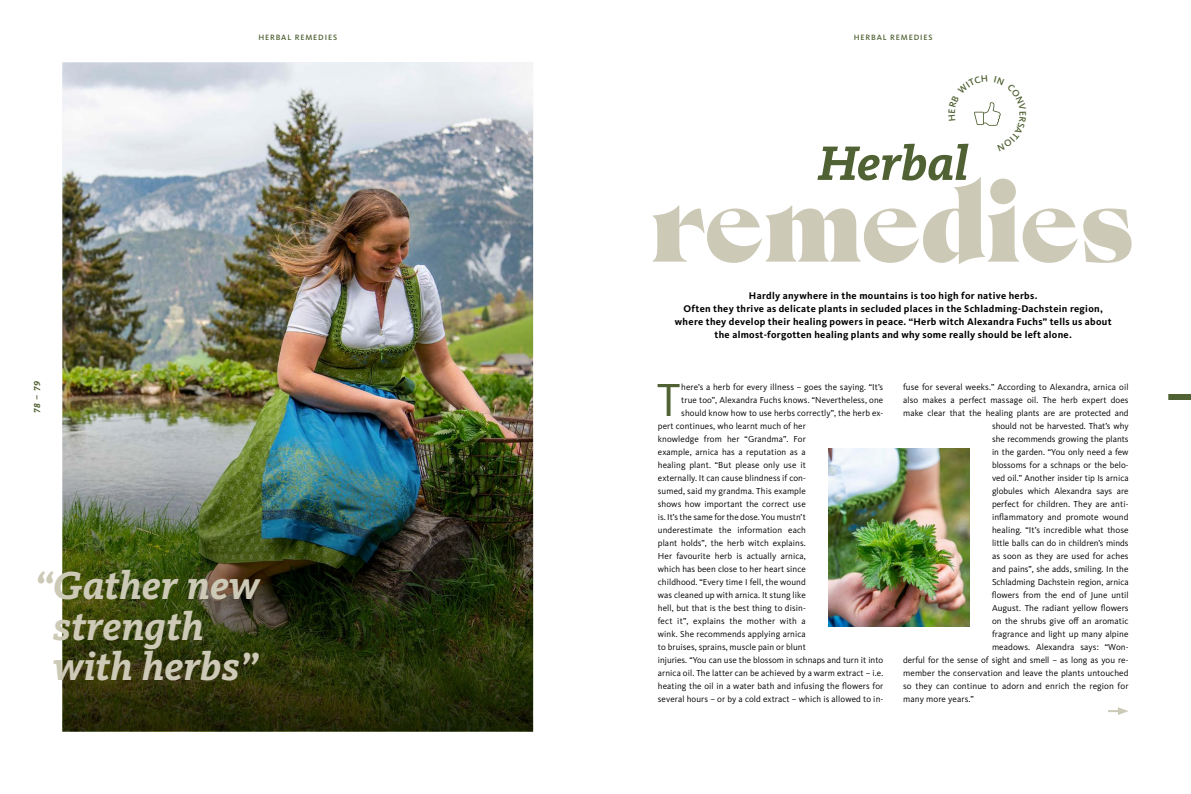
<style>
.page{position:relative;width:1191px;height:794px;background:#fff}
.page>*{position:absolute;margin:0;border:0;box-sizing:border-box;transform-origin:0 0}
.t1{font:100px "Africa Betri Drylands";color:#cdc9b7}
.t2{font:italic 700 50px "Kievit Slab Offc";color:#506133}
.t3{font:48px "Kievit Pro";color:#506133}
.t4{font:italic 700 40.5px/40.5px "Kievit Slab Pro";color:#cdc9b7}
.t5{font:700 10px/13px "Kievit Pro";letter-spacing:.03em;color:#000;text-align:center}
.t6{font:9px "Kievit Pro";letter-spacing:.01em;color:#000}
.t7{font:italic 700 9px "Kievit Slab Pro";color:#506133}
.t8{font:500 8px "Kievit Pro";letter-spacing:.11em;color:#506133}
</style>
<div class="page">
<img style="left:62px;top:62px;width:471px;height:338px">
<img style="left:62px;top:400px;width:471px;height:331px">
<img style="left:828px;top:449px;width:141px;height:178px">
<svg style="left:1108px;top:707px;width:20px;height:8px"></svg>
<div style="left:1168px;top:394px;width:23px;height:6px;background:#506133"></div>
<svg style="left:974px;top:102px;width:27px;height:24px"></svg>
<p class="t8" style="left:258px;top:33px;width:80px">HERBAL REMEDIES</p>
<p class="t8" style="left:854px;top:33px;width:80px">HERBAL REMEDIES</p>
<h2 class="t2" style="left:818px;top:133px;width:151px">Herbal</h2>
<h1 class="t1" style="left:651px;top:177px;width:485px">remedies</h1>
<p class="t7" style="left:32px;top:413px;width:34px;rotate:-90deg">78 – 79</p>
<h3 class="t4" style="left:53px;top:565px;width:208px;text-indent:-18px">“Gather new strength with herbs”</h3>
<p class="t5" style="left:675px;top:289px;width:438px">Hardly anywhere in the mountains is too high for native herbs.<br>Often they thrive as delicate plants in secluded places in the Schladming-Dachstein region, where they develop their healing powers in peace. “Herb witch Alexandra Fuchs” tells us about the almost-forgotten healing plants and why some really should be left alone.</p>
<h3 class="t3" style="left:657px;top:371px;width:25px">T</h3>
<p class="t6" style="left:681px;top:382px;width:203px">here’s a herb for every illness – goes the saying. “It’s</p>
<p class="t6" style="left:681px;top:395px;width:203px">true too”, Alexandra Fuchs knows. “Nevertheless, one</p>
<p class="t6" style="left:681px;top:408px;width:203px">should know how to use herbs correctly”, the herb ex-</p>
<p class="t6" style="left:658px;top:421px;width:149px">pert continues, who learnt much of her</p>
<p class="t6" style="left:658px;top:434px;width:149px">knowledge from her “Grandma”. For</p>
<p class="t6" style="left:658px;top:447px;width:149px">example, arnica has a reputation as a</p>
<p class="t6" style="left:658px;top:460px;width:149px">healing plant. “But please only use it</p>
<p class="t6" style="left:658px;top:473px;width:149px">externally. It can cause blindness if con-</p>
<p class="t6" style="left:658px;top:486px;width:149px">sumed, said my grandma. This example</p>
<p class="t6" style="left:658px;top:499px;width:149px">shows how important the correct use</p>
<p class="t6" style="left:658px;top:512px;width:149px">is. It’s the same for the dose. You mustn’t</p>
<p class="t6" style="left:658px;top:525px;width:149px">underestimate the information each</p>
<p class="t6" style="left:658px;top:538px;width:149px">plant holds”, the herb witch explains.</p>
<p class="t6" style="left:658px;top:551px;width:149px">Her favourite herb is actually arnica,</p>
<p class="t6" style="left:658px;top:564px;width:149px">which has been close to her heart since</p>
<p class="t6" style="left:658px;top:576px;width:149px">childhood. “Every time I fell, the wound</p>
<p class="t6" style="left:658px;top:589px;width:149px">was cleaned up with arnica. It stung like</p>
<p class="t6" style="left:658px;top:602px;width:149px">hell, but that is the best thing to disin-</p>
<p class="t6" style="left:658px;top:615px;width:149px">fect it”, explains the mother with a</p>
<p class="t6" style="left:658px;top:628px;width:149px">wink. She recommends applying arnica</p>
<p class="t6" style="left:658px;top:641px;width:149px">to bruises, sprains, muscle pain or blunt</p>
<p class="t6" style="left:658px;top:654px;width:227px">injuries. “You can use the blossom in schnaps and turn it into</p>
<p class="t6" style="left:658px;top:667px;width:227px">arnica oil. The latter can be achieved by a warm extract – i.e.</p>
<p class="t6" style="left:658px;top:680px;width:227px">heating the oil in a water bath and infusing the flowers for</p>
<p class="t6" style="left:658px;top:693px;width:227px">several hours – or by a cold extract – which is allowed to in-</p>
<p class="t6" style="left:903px;top:382px;width:227px">fuse for several weeks.” According to Alexandra, arnica oil</p>
<p class="t6" style="left:903px;top:395px;width:227px">also makes a perfect massage oil. The herb expert does</p>
<p class="t6" style="left:903px;top:408px;width:227px">make clear that the healing plants are are protected and</p>
<p class="t6" style="left:992px;top:421px;width:138px">should not be harvested. That’s why</p>
<p class="t6" style="left:992px;top:434px;width:138px">she recommends growing the plants</p>
<p class="t6" style="left:992px;top:447px;width:138px">in the garden. “You only need a few</p>
<p class="t6" style="left:992px;top:460px;width:138px">blossoms for a schnaps or the belo-</p>
<p class="t6" style="left:992px;top:473px;width:138px">ved oil.” Another insider tip Is arnica</p>
<p class="t6" style="left:992px;top:486px;width:138px">globules which Alexandra says are</p>
<p class="t6" style="left:992px;top:499px;width:138px">perfect for children. They are anti-</p>
<p class="t6" style="left:992px;top:512px;width:138px">inflammatory and promote wound</p>
<p class="t6" style="left:992px;top:525px;width:138px">healing. “It’s incredible what those</p>
<p class="t6" style="left:992px;top:538px;width:138px">little balls can do in children’s minds</p>
<p class="t6" style="left:992px;top:551px;width:138px">as soon as they are used for aches</p>
<p class="t6" style="left:992px;top:564px;width:138px">and pains”, she adds, smiling. In the</p>
<p class="t6" style="left:992px;top:577px;width:138px">Schladming Dachstein region, arnica</p>
<p class="t6" style="left:992px;top:590px;width:138px">flowers from the end of June until</p>
<p class="t6" style="left:992px;top:603px;width:138px">August. The radiant yellow flowers</p>
<p class="t6" style="left:992px;top:616px;width:138px">on the shrubs give off an aromatic</p>
<p class="t6" style="left:992px;top:629px;width:138px">fragrance and light up many alpine</p>
<p class="t6" style="left:992px;top:642px;width:138px">meadows. Alexandra says: “Won-</p>
<p class="t6" style="left:903px;top:655px;width:227px">derful for the sense of sight and smell – as long as you re-</p>
<p class="t6" style="left:903px;top:668px;width:227px">member the conservation and leave the plants untouched</p>
<p class="t6" style="left:903px;top:681px;width:227px">so they can continue to adorn and enrich the region for</p>
<p class="t6" style="left:903px;top:694px;width:72px">many more years.”</p>
</div>
